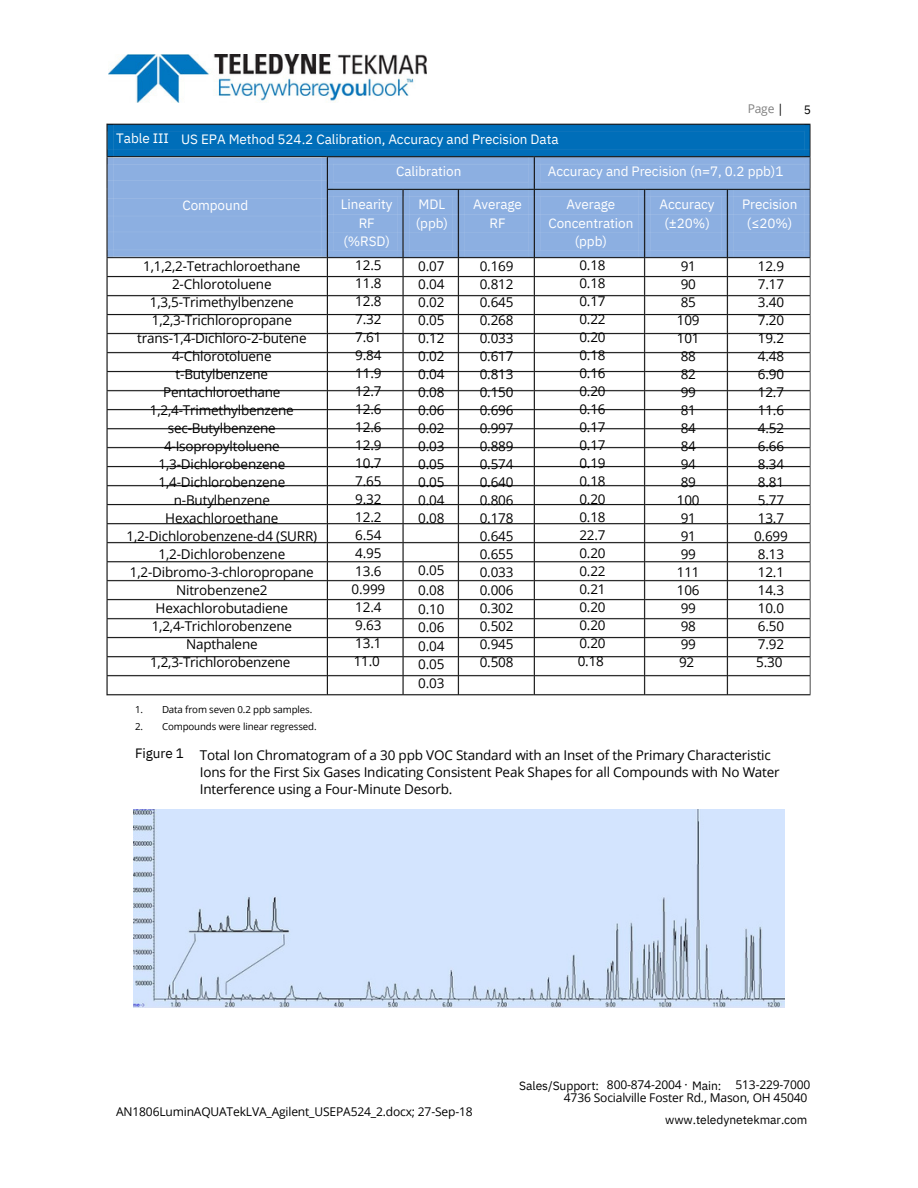
<style>
.page{position:relative;width:918px;height:1188px;background:#fff}
.page>*{position:absolute;margin:0;border:0;box-sizing:border-box;transform-origin:0 0}
.t1{font:13.5px/18px "Open Sans";letter-spacing:-.015em;color:#000;text-align:justify}
.t2{font:13.5px/18.6px "IBM Plex Sans";letter-spacing:-.005em;color:#fff;text-align:center}
.t3{font:13.5px "IBM Plex Sans";letter-spacing:-.005em;color:#000}
.t4{font:12px/13.5px "Open Sans";letter-spacing:-.015em;color:#000;text-align:right}
.t5{font:12px "IBM Plex Sans";letter-spacing:-.005em;color:#000}
.t6{font:12px "Open Sans";color:#7f7f7f}
.t7{font:9.75px/16.8px "Open Sans";letter-spacing:-.015em;color:#000}
.s1{color:#000}
.s2{font-family:"IBM Plex Sans"}
</style>
<div class="page">
<img style="left:108px;top:54px;width:318px;height:48px">
<img style="left:106px;top:123px;width:705px;height:573px">
<img style="left:134px;top:810px;width:650px;height:198px">
<h2 class="t6" style="left:748px;top:100px;width:38px">Page <span class="s1">|</span></h2>
<h1 class="t2" style="left:116px;top:128px;width:54px">Table III</h1>
<h1 class="t2" style="left:181px;top:129px;width:379px">US EPA Method 524.2 Calibration, Accuracy and Precision Data</h1>
<h1 class="t2" style="left:396px;top:162px;width:67px">Calibration</h1>
<h1 class="t2" style="left:548px;top:161px;width:237px">Accuracy and Precision (n=7, 0.2 ppb)1</h1>
<h1 class="t2" style="left:182px;top:196px;width:67px">Compound</h1>
<h1 class="t2" style="left:341px;top:194px;width:53px">Linearity<br>RF (%RSD)</h1>
<h1 class="t1" style="left:352px;top:256px;width:35px;text-align:left">12.5<br>11.8<br>12.8<br>7.32<br>7.61<br>9.84<br>11.9<br>12.7<br>12.6<br>12.6<br>12.9<br>10.7<br>7.65<br>9.32<br>12.2<br>6.54<br>4.95<br>13.6<br>0.999<br>12.4<br>9.63<br>13.1</h1>
<h1 class="t1" style="left:354px;top:652px;width:28px">11.0</h1>
<p class="t2" style="left:660px;top:194px;width:57px;line-height:19.2px">Accuracy (±20%)</p>
<h1 class="t2" style="left:742px;top:194px;width:57px;line-height:19.2px">Precision (≤20%)</h1>
<h1 class="t2" style="left:416px;top:194px;width:34px;line-height:19.2px;text-align:left">MDL (ppb)</h1>
<h1 class="t2" style="left:473px;top:194px;width:51px;line-height:19.2px">Average<br>RF</h1>
<h1 class="t2" style="left:548px;top:194px;width:86px">Average<br>Concentration (ppb)</h1>
<h1 class="t1" style="left:578px;top:256px;width:29px">0.18<br>0.18<br>0.17<br>0.22<br>0.20<br>0.18<br>0.16<br>0.20<br>0.16<br>0.17<br>0.17<br>0.19<br>0.18<br>0.20<br>0.18<br>22.7<br>0.20<br>0.22<br>0.21<br>0.20<br>0.20<br>0.20<br>0.18</h1>
<h2 class="t1" style="left:127px;top:256px;width:192px;text-align:center">1,1,2,2-Tetrachloroethane<br>2-Chlorotoluene<br>1,3,5-Trimethylbenzene<br>1,2,3-Trichloropropane trans-1,4-Dichloro-2-butene<br>4-Chlorotoluene t-Butylbenzene<br>Pentachloroethane<br>1,2,4-Trimethylbenzene sec-Butylbenzene<br>4-Isopropyltoluene<br>1,3-Dichlorobenzene<br>1,4-Dichlorobenzene n-Butylbenzene<br>Hexachloroethane<br>1,2-Dichlorobenzene-d4 (SURR)<br>1,2-Dichlorobenzene<br>1,2-Dibromo-3-chloropropane<br>Nitrobenzene2<br>Hexachlorobutadiene<br>1,2,4-Trichlorobenzene<br>Napthalene<br>1,2,3-Trichlorobenzene</h2>
<h2 class="t1" style="left:418px;top:256px;width:28px">0.07<br>0.04<br>0.02<br>0.05<br>0.12<br>0.02<br>0.04<br>0.08<br>0.06<br>0.02<br>0.03<br>0.05<br>0.05<br>0.04<br>0.08</h2>
<h2 class="t1" style="left:480px;top:256px;width:35px">0.169<br>0.812<br>0.645<br>0.268<br>0.033<br>0.617<br>0.813<br>0.150<br>0.696<br>0.997<br>0.889<br>0.574<br>0.640<br>0.806<br>0.178<br>0.645<br>0.655<br>0.033<br>0.006<br>0.302<br>0.502<br>0.945<br>0.508</h2>
<p class="t1" style="left:677px;top:256px;width:24px;text-align:left">91<br>90<br>85<br>109<br>101<br>88<br>82<br>99<br>81<br>84<br>84<br>94<br>89<br>100<br>91<br>91<br>99<br>111<br>106<br>99<br>98<br>99<br>92</p>
<p class="t1" style="left:754px;top:256px;width:35px;text-align:left">12.9<br>7.17<br>3.40<br>7.20<br>19.2<br>4.48<br>6.90<br>12.7<br>11.6<br>4.52<br>6.66<br>8.34<br>8.81<br>5.77<br>13.7<br>0.699<br>8.13<br>12.1<br>14.3<br>10.0<br>6.50<br>7.92<br>5.30</p>
<h2 class="t1" style="left:418px;top:560px;width:28px;line-height:19.2px">0.05<br>0.08<br>0.10<br>0.06</h2>
<h2 class="t1" style="left:418px;top:637px;width:28px;line-height:18.6px">0.04<br>0.05<br>0.03</h2>
<p class="t7" style="left:135px;top:701px;width:9px">1.<br>2.</p>
<p class="t7" style="left:162px;top:701px;width:156px">Data from seven 0.2 ppb samples.<br>Compounds were linear regressed.</p>
<h1 class="t3" style="left:135px;top:745px;width:50px">Figure 1</h1>
<p class="t1" style="left:200px;top:746px;width:581px;line-height:16.8px;text-align:left">Total Ion Chromatogram of a 30 ppb VOC Standard with an Inset of the Primary Characteristic<br>Ions for the First Six Gases Indicating Consistent Peak Shapes for all Compounds with No Water<br>Interference using a Four-Minute Desorb.</p>
<h1 class="t5" style="left:804px;top:102px;width:9px">5</h1>
<p class="t4" style="left:116px;top:1105px;width:358px">AN1806LuminAQUATekLVA_Agilent_USEPA524_2.docx; 27-Sep-18</p>
<p class="t4" style="left:564px;top:1077px;width:248px">513-229-7000<br>4736 Socialville Foster Rd., Mason, OH 45040</p>
<p class="t5" style="left:665px;top:1111px;width:144px">www.teledynetekmar.com</p>
<p class="t4" style="left:607px;top:1077px;width:116px">800-874-2004 · <span class="s2">Main:</span></p>
<h1 class="t5" style="left:519px;top:1077px;width:81px">Sales/Support:</h1>
</div>
